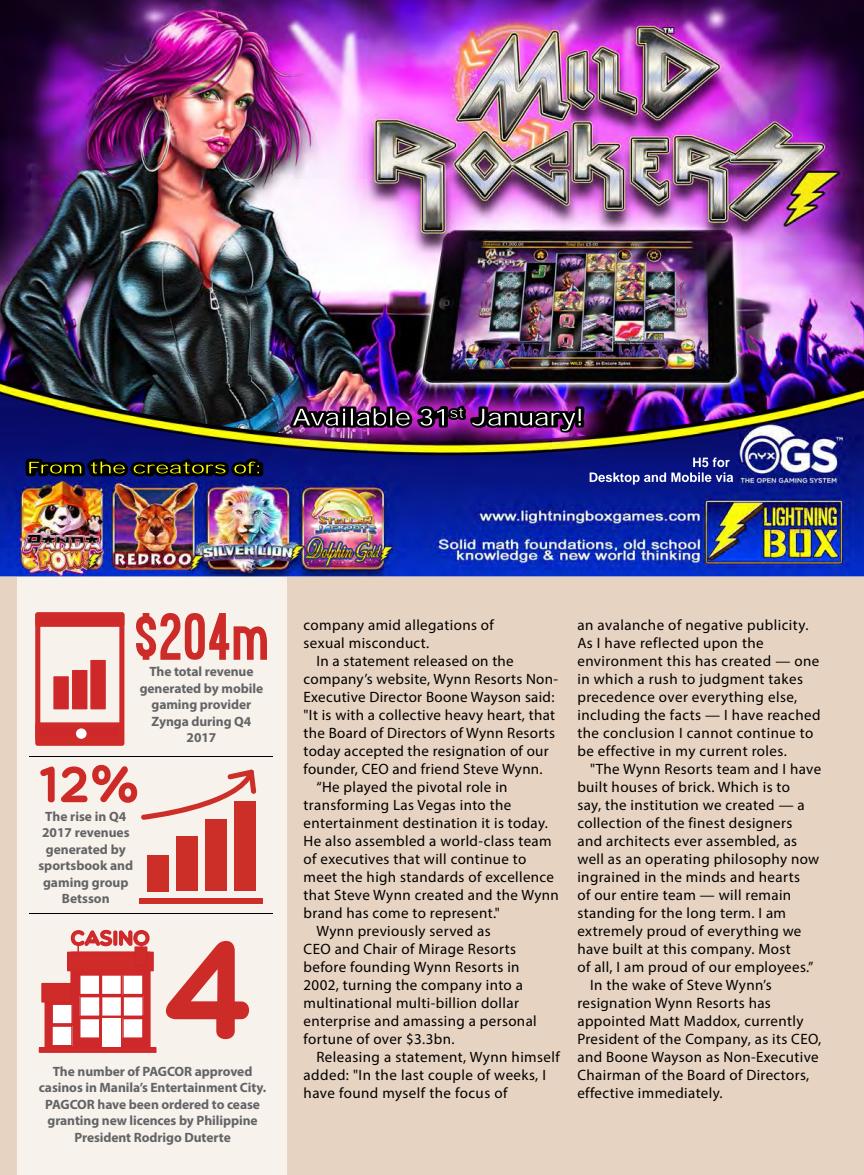
<style>
.page{position:relative;width:864px;height:1175px;background:#fff}
.page>*{position:absolute;margin:0;border:0;box-sizing:border-box;transform-origin:0 0}
.t1{font:141px "Multicolore";color:#cd2b28}
.t2{font:58.5px "Go Long";color:#cd2b28}
.t3{font:51.6px "Multicolore";color:#cd2b28}
.t4{font:20.25px "Multicolore";color:#ce2b29}
.t5{font:15px/18px "Myriad Pro";letter-spacing:.025em;color:#000}
.t6{font:700 13.5px/16.5px "Myriad Pro";letter-spacing:-.005em;color:#636466;text-align:center}
</style>
<div class="page">
<div style="left:0;top:0;width:864px;height:1174px;background:#e7d3c1"></div>
<div style="left:17px;top:0;width:269px;height:1174px;background:#f8f2ec"></div>
<hr style="left:30px;top:756px;width:243px;height:1px;background:#000">
<img style="left:0;top:0;width:864px;height:379px">
<img style="left:0;top:379px;width:864px;height:15px">
<img style="left:0;top:394px;width:864px;height:182px">
<img style="left:417px;top:405px;width:160px;height:23px">
<img style="left:130px;top:458px;width:133px;height:18px">
<svg style="left:35px;top:612px;width:89px;height:134px"></svg>
<div style="left:148px;top:855px;width:21px;height:36px;background:#cc2e28"></div>
<div style="left:176px;top:836px;width:22px;height:55px;background:#cc2e28"></div>
<div style="left:205px;top:819px;width:22px;height:72px;background:#cc2e28"></div>
<div style="left:234px;top:801px;width:22px;height:90px;background:#cc2e28"></div>
<div style="left:140px;top:898px;width:123px;height:5px;background:#cc2e28"></div>
<svg style="left:141px;top:769px;width:115px;height:50px"></svg>
<hr style="left:30px;top:913px;width:243px;height:1px;background:#000">
<svg style="left:39px;top:929px;width:117px;height:123px"></svg>
<h2 class="t2" style="left:133px;top:613px;width:139px">$204m</h2>
<p class="t6" style="left:140px;top:663px;width:125px">The total revenue generated by mobile gaming provider<br>Zynga during Q4<br>2017</p>
<h3 class="t3" style="left:39px;top:753px;width:102px">12%</h3>
<p class="t6" style="left:38px;top:807px;width:96px">The rise in Q4<br>2017 revenues generated by sportsbook and gaming group<br>Betsson</p>
<h3 class="t4" style="left:71px;top:925px;width:81px">CASINO</h3>
<h1 class="t1" style="left:162px;top:904px;width:91px">4</h1>
<p class="t6" style="left:53px;top:1062px;width:201px">The number of PAGCOR approved</p>
<p class="t6" style="left:39px;top:1079px;width:229px">casinos in Manila’s Entertainment City.<br>PAGCOR have been ordered to cease granting new licences by Philippine President Rodrigo Duterte</p>
<p class="t5" style="left:304px;top:616px;width:192px">company amid allegations of sexual misconduct.</p>
<p class="t5" style="left:316px;top:652px;width:199px">In a statement released on the</p>
<p class="t5" style="left:304px;top:670px;width:256px">company’s website, Wynn Resorts Non-</p>
<p class="t5" style="left:304px;top:688px;width:252px">Executive Director Boone Wayson said:</p>
<p class="t5" style="left:304px;top:706px;width:253px">"It is with a collective heavy heart, that</p>
<p class="t5" style="left:304px;top:724px;width:253px">the Board of Directors of Wynn Resorts</p>
<p class="t5" style="left:304px;top:742px;width:247px">today accepted the resignation of our</p>
<p class="t5" style="left:304px;top:760px;width:241px">founder, CEO and friend Steve Wynn.</p>
<p class="t5" style="left:316px;top:778px;width:193px">“He played the pivotal role in</p>
<p class="t5" style="left:304px;top:796px;width:209px">transforming Las Vegas into the</p>
<p class="t5" style="left:304px;top:814px;width:246px">entertainment destination it is today.</p>
<p class="t5" style="left:304px;top:832px;width:250px">He also assembled a world-class team</p>
<p class="t5" style="left:304px;top:850px;width:224px">of executives that will continue to</p>
<p class="t5" style="left:304px;top:868px;width:252px">meet the high standards of excellence</p>
<p class="t5" style="left:304px;top:886px;width:257px">that Steve Wynn created and the Wynn</p>
<p class="t5" style="left:304px;top:904px;width:198px">brand has come to represent."</p>
<p class="t5" style="left:316px;top:922px;width:176px">Wynn previously served as</p>
<p class="t5" style="left:304px;top:940px;width:214px">CEO and Chair of Mirage Resorts</p>
<p class="t5" style="left:304px;top:958px;width:218px">before founding Wynn Resorts in</p>
<p class="t5" style="left:304px;top:976px;width:221px">2002, turning the company into a</p>
<p class="t5" style="left:304px;top:994px;width:217px">multinational multi-billion dollar</p>
<p class="t5" style="left:304px;top:1012px;width:235px">enterprise and amassing a personal</p>
<p class="t5" style="left:304px;top:1030px;width:152px">fortune of over $3.3bn.</p>
<p class="t5" style="left:316px;top:1048px;width:245px">Releasing a statement, Wynn himself</p>
<p class="t5" style="left:304px;top:1066px;width:244px">added: "In the last couple of weeks, I</p>
<p class="t5" style="left:304px;top:1084px;width:205px">have found myself the focus of</p>
<p class="t5" style="left:577px;top:616px;width:245px">an avalanche of negative publicity.<br>As I have reflected upon the environment this has created — one in which a rush to judgment takes precedence over everything else, including the facts — I have reached the conclusion I cannot continue to be effective in my current roles.</p>
<p class="t5" style="left:590px;top:760px;width:233px">"The Wynn Resorts team and I have</p>
<p class="t5" style="left:577px;top:778px;width:214px">built houses of brick. Which is to</p>
<p class="t5" style="left:577px;top:796px;width:229px">say, the institution we created — a</p>
<p class="t5" style="left:577px;top:814px;width:216px">collection of the finest designers</p>
<p class="t5" style="left:577px;top:832px;width:221px">and architects ever assembled, as</p>
<p class="t5" style="left:577px;top:850px;width:243px">well as an operating philosophy now</p>
<p class="t5" style="left:577px;top:868px;width:224px">ingrained in the minds and hearts</p>
<p class="t5" style="left:577px;top:886px;width:215px">of our entire team — will remain</p>
<p class="t5" style="left:577px;top:904px;width:210px">standing for the long term. I am</p>
<p class="t5" style="left:577px;top:922px;width:226px">extremely proud of everything we</p>
<p class="t5" style="left:577px;top:940px;width:215px">have built at this company. Most</p>
<p class="t5" style="left:577px;top:958px;width:237px">of all, I am proud of our employees.”</p>
<p class="t5" style="left:590px;top:976px;width:183px">In the wake of Steve Wynn’s</p>
<p class="t5" style="left:577px;top:994px;width:195px">resignation Wynn Resorts has</p>
<p class="t5" style="left:577px;top:1012px;width:228px">appointed Matt Maddox, currently</p>
<p class="t5" style="left:577px;top:1030px;width:246px">President of the Company, as its CEO,</p>
<p class="t5" style="left:577px;top:1048px;width:243px">and Boone Wayson as Non-Executive</p>
<p class="t5" style="left:577px;top:1066px;width:233px">Chairman of the Board of Directors,</p>
<p class="t5" style="left:577px;top:1084px;width:147px">effective immediately.</p>
</div>
